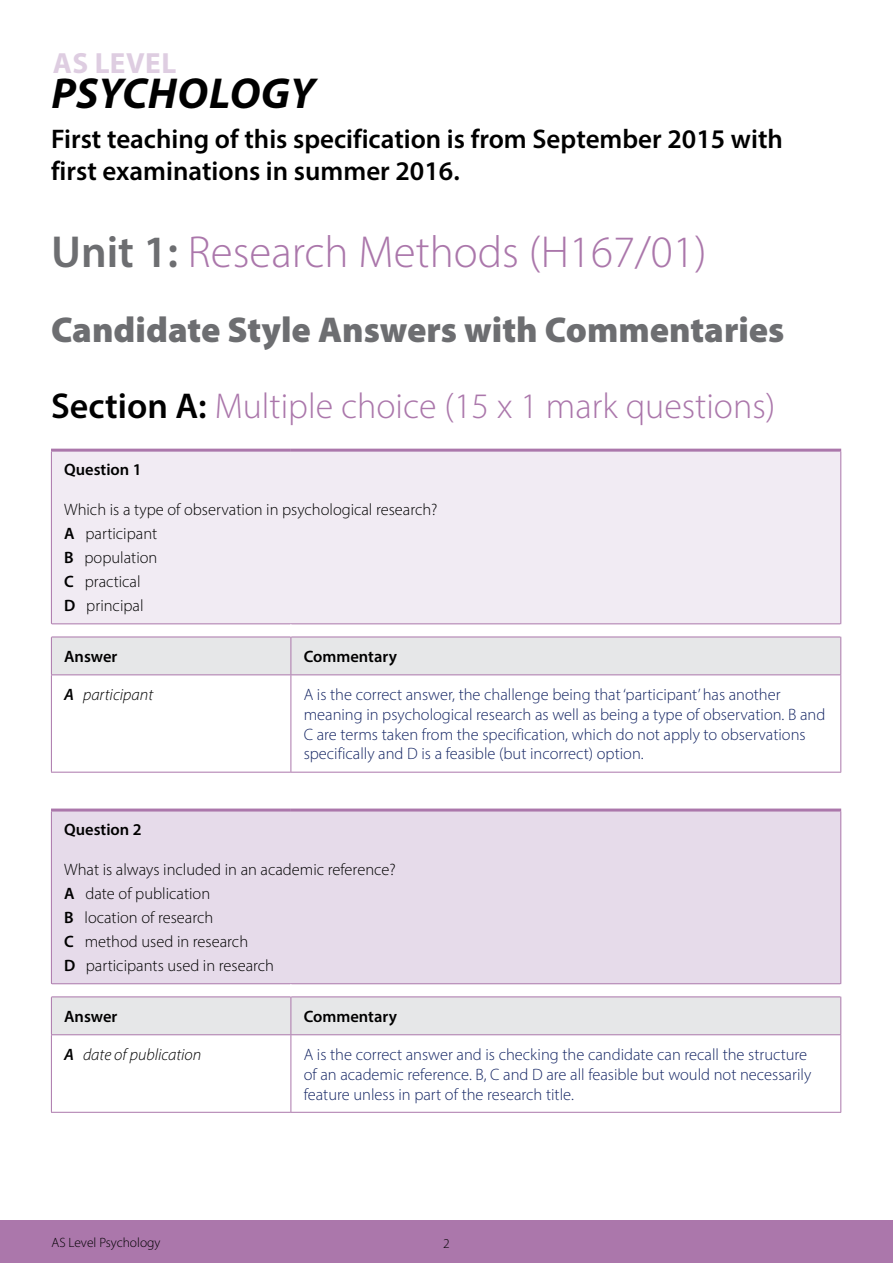
<style>
.page{position:relative;width:893px;height:1263px;background:#fff}
.page>*{position:absolute;margin:0;border:0;box-sizing:border-box;transform-origin:0 0}
.Body_10pt{font:300 45px "Myriad Pro";color:#ab77ab}
.t1{font:italic 700 43.5px "Myriad Pro";letter-spacing:.01em;color:#000}
.Body_10pt-2{font:300 36px "Myriad Pro";color:#ab77ab}
.Body_10pt-3{font:900 36px "Myriad Pro";color:#6d6e71}
.AS_and_A_Level_inner{font:700 29.25px "Myriad Pro";letter-spacing:.02em;color:#decde1}
.Body_10pt-4{font:600 27px/32.4px "Myriad Pro";color:#000}
.Body_10pt-5{font:300 16.5px/19.8px "Myriad Pro";color:#152664}
.Body_10pt-6{font:300 16.5px "Myriad Pro";color:#000}
.Body_10pt-7{font:600 16.5px "Myriad Pro";color:#000}
.Body_10pt-8{font:italic 300 16.5px "Myriad Pro";color:#000}
.Body_10pt-9{font:300 13.5px "Myriad Pro";color:#000}
.s1{font-weight:600;color:#6d6e71}
.s2{font-weight:600;color:#000}
.s3{font-weight:600}
</style>
<div class="page">
<div style="left:0;top:1220px;width:893px;height:43px;background:#ab77ab"></div>
<div style="left:51px;top:450px;width:790px;height:174px;background:#f1ebf3"></div>
<svg style="left:52px;top:675px;width:788px;height:97px"></svg>
<hr style="left:51px;top:449px;width:240px;height:3px;background:#ab77ab">
<hr style="left:291px;top:449px;width:550px;height:3px;background:#ab77ab">
<hr style="left:51px;top:452px;width:1px;height:171px;background:#ab77ab">
<hr style="left:840px;top:452px;width:1px;height:171px;background:#ab77ab">
<hr style="left:51px;top:623px;width:240px;height:1px;background:#ab77ab">
<hr style="left:291px;top:623px;width:550px;height:1px;background:#ab77ab">
<hr style="left:51px;top:675px;width:1px;height:97px;background:#ab77ab">
<hr style="left:291px;top:675px;width:1px;height:97px;background:#ab77ab">
<hr style="left:840px;top:675px;width:1px;height:97px;background:#ab77ab">
<hr style="left:51px;top:772px;width:240px;height:1px;background:#ab77ab">
<hr style="left:291px;top:772px;width:550px;height:1px;background:#ab77ab">
<svg style="left:51px;top:624px;width:790px;height:51px"></svg>
<div style="left:51px;top:810px;width:790px;height:174px;background:#e6dbea"></div>
<svg style="left:52px;top:1035px;width:788px;height:77px"></svg>
<hr style="left:51px;top:808px;width:240px;height:3px;background:#ab77ab">
<hr style="left:291px;top:808px;width:550px;height:3px;background:#ab77ab">
<hr style="left:51px;top:811px;width:1px;height:172px;background:#ab77ab">
<hr style="left:840px;top:811px;width:1px;height:172px;background:#ab77ab">
<hr style="left:51px;top:983px;width:240px;height:1px;background:#ab77ab">
<hr style="left:291px;top:983px;width:550px;height:1px;background:#ab77ab">
<hr style="left:51px;top:1035px;width:1px;height:77px;background:#ab77ab">
<hr style="left:291px;top:1035px;width:1px;height:77px;background:#ab77ab">
<hr style="left:840px;top:1035px;width:1px;height:77px;background:#ab77ab">
<hr style="left:51px;top:1112px;width:240px;height:1px;background:#ab77ab">
<hr style="left:291px;top:1112px;width:550px;height:1px;background:#ab77ab">
<svg style="left:51px;top:984px;width:790px;height:51px"></svg>
<p class="AS_and_A_Level_inner" style="left:53px;top:44px;width:125px">AS LEVEL</p>
<p class="t1" style="left:51px;top:65px;width:265px">PSYCHOLOGY</p>
<p class="Body_10pt-4" style="left:51px;top:122px;width:733px">First teaching of this specification is from September 2015 with first examinations in summer 2016.</p>
<p class="Body_10pt" style="left:51px;top:225px;width:657px"><span class="s1">Unit 1:</span> Research Methods (H167/01)</p>
<p class="Body_10pt-3" style="left:51px;top:310px;width:735px">Candidate Style Answers with Commentaries</p>
<p class="Body_10pt-2" style="left:51px;top:384px;width:726px"><span class="s2">Section A:</span> Multiple choice (15 x 1 mark questions)</p>
<p class="Body_10pt-7" style="left:64px;top:459px;width:79px">Question 1</p>
<p class="Body_10pt-6" style="left:64px;top:499px;width:375px">Which is a type of observation in psychological research?</p>
<p class="Body_10pt-6" style="left:64px;top:523px;width:95px"><span class="s3">A</span> participant</p>
<p class="Body_10pt-6" style="left:64px;top:547px;width:95px"><span class="s3">B</span> population</p>
<p class="Body_10pt-6" style="left:64px;top:572px;width:78px"><span class="s3">C</span> practical</p>
<p class="Body_10pt-6" style="left:64px;top:596px;width:81px"><span class="s3">D</span> principal</p>
<p class="Body_10pt-7" style="left:64px;top:646px;width:55px">Answer</p>
<p class="Body_10pt-7" style="left:304px;top:646px;width:95px">Commentary</p>
<p class="Body_10pt-8" style="left:64px;top:685px;width:91px"><span class="s3">A</span> participant</p>
<p class="Body_10pt-5" style="left:304px;top:684px;width:523px">A is the correct answer, the challenge being that ‘participant’ has another meaning in psychological research as well as being a type of observation. B and C are terms taken from the specification, which do not apply to observations specifically and D is a feasible (but incorrect) option.</p>
<p class="Body_10pt-7" style="left:64px;top:819px;width:79px">Question 2</p>
<p class="Body_10pt-6" style="left:64px;top:859px;width:333px">What is always included in an academic reference?</p>
<p class="Body_10pt-6" style="left:64px;top:883px;width:148px"><span class="s3">A</span> date of publication</p>
<p class="Body_10pt-6" style="left:64px;top:907px;width:151px"><span class="s3">B</span> location of research</p>
<p class="Body_10pt-6" style="left:64px;top:931px;width:186px"><span class="s3">C</span> method used in research</p>
<p class="Body_10pt-6" style="left:64px;top:955px;width:211px"><span class="s3">D</span> participants used in research</p>
<p class="Body_10pt-7" style="left:64px;top:1006px;width:55px">Answer</p>
<p class="Body_10pt-7" style="left:304px;top:1006px;width:95px">Commentary</p>
<p class="Body_10pt-8" style="left:64px;top:1044px;width:139px"><span class="s3">A</span> date of publication</p>
<p class="Body_10pt-5" style="left:304px;top:1044px;width:509px">A is the correct answer and is checking the candidate can recall the structure of an academic reference. B, C and D are all feasible but would not necessarily feature unless in part of the research title.</p>
<p class="Body_10pt-9" style="left:51px;top:1234px;width:111px">AS Level Psychology</p>
<p class="Body_10pt-9" style="left:443px;top:1235px;width:8px">2</p>
</div>
